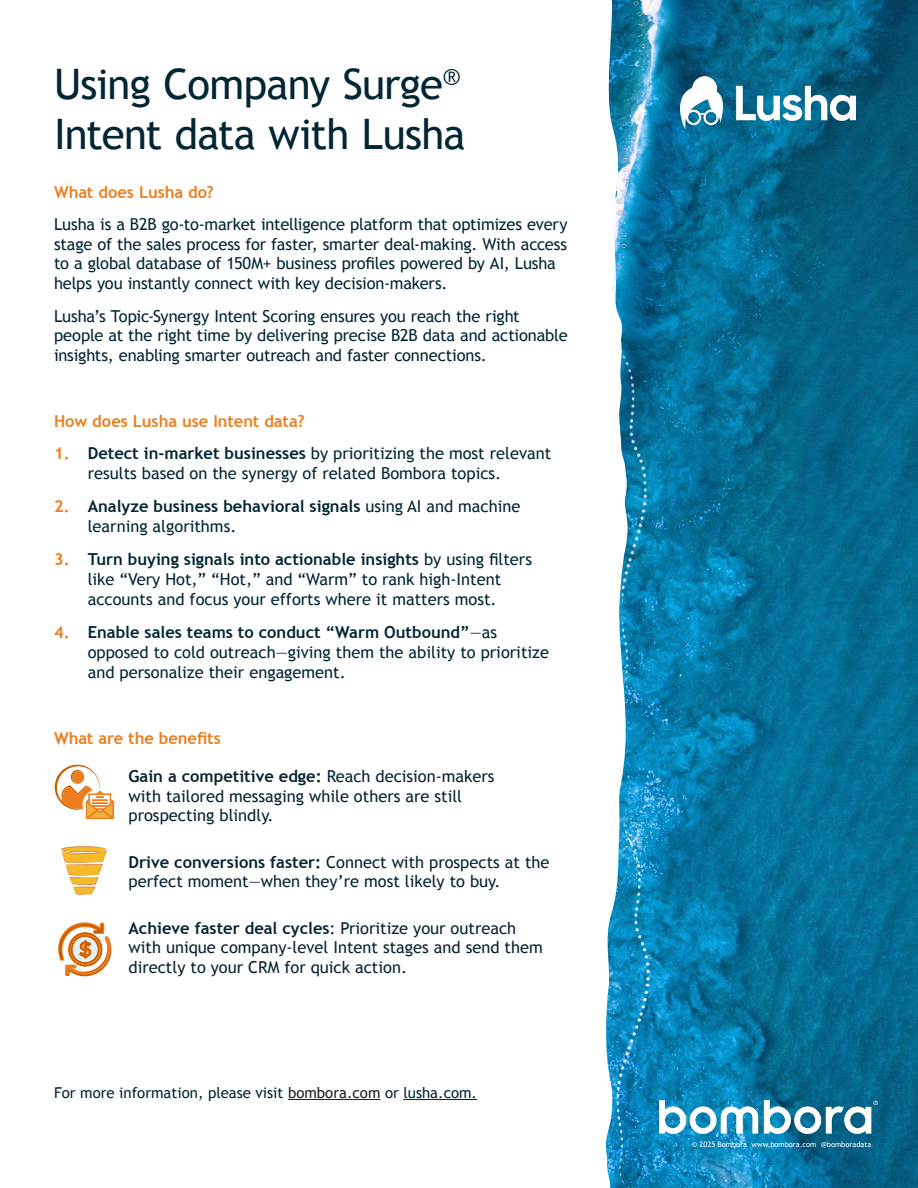
<style>
.page{position:relative;width:918px;height:1188px;background:#fff}
.page>*{position:absolute;margin:0;border:0;box-sizing:border-box;transform-origin:0 0}
.t1{font:42px/50.4px "Trebuchet MS";letter-spacing:-.02em;color:#022633}
.t2{font:16.5px/19.8px "Trebuchet MS";color:#022633}
.t3{font:16.5px/19.5px "Trebuchet MS";color:#082431}
.t4{font:700 16.5px "Trebuchet MS";letter-spacing:-.005em;color:#ec7e1e}
.t5{font:15px "Trebuchet MS";color:#022633}
.t6{font:7.5px "Trebuchet MS";color:#fff}
.s1{font-weight:700;color:#ec7e1e}
.s2{font-weight:700}
.s3{color:#231f20}
</style>
<div class="page">
<img style="left:605px;top:0;width:313px;height:1188px">
<img style="left:617px;top:810px;width:33px;height:378px">
<img style="left:619px;top:321px;width:37px;height:379px">
<img style="left:605px;top:0;width:53px;height:292px">
<img style="left:648px;top:1087px;width:238px;height:60px">
<hr style="left:288px;top:1099px;width:92px;height:1px;background:#231f20">
<hr style="left:403px;top:1099px;width:74px;height:1px;background:#022633">
<img style="left:681px;top:77px;width:175px;height:51px">
<svg style="left:55px;top:765px;width:59px;height:54px"></svg>
<svg style="left:58px;top:922px;width:54px;height:54px"></svg>
<svg style="left:61px;top:846px;width:46px;height:49px"></svg>
<h1 class="t1" style="left:54px;top:62px;width:413px">Using Company Surge<sup>®<br></sup>Intent data with Lusha</h1>
<p class="t4" style="left:54px;top:186px;width:161px">What does Lusha do?</p>
<p class="t2" style="left:54px;top:216px;width:515px">Lusha is a B2B go-to-market intelligence platform that optimizes every stage of the sales process for faster, smarter deal-making. With access to a global database of 150M+ business profiles powered by AI, Lusha helps you instantly connect with key decision-makers.</p>
<p class="t2" style="left:54px;top:308px;width:515px">Lusha’s Topic-Synergy Intent Scoring ensures you reach the right people at the right time by delivering precise B2B data and actionable insights, enabling smarter outreach and faster connections.</p>
<p class="t4" style="left:54px;top:415px;width:252px">How does Lusha use Intent data?</p>
<p class="t2" style="left:88px;top:445px;width:465px;text-indent:-34px"><span class="s1">1.</span> <span class="s2">Detect in-market businesses</span> by prioritizing the most relevant results based on the synergy of related Bombora topics.</p>
<p class="t2" style="left:88px;top:498px;width:434px;text-indent:-34px"><span class="s1">2.</span> <span class="s2">Analyze business behavioral signals</span> using AI and machine learning algorithms.</p>
<p class="t2" style="left:54px;top:550px;width:480px;text-align:center"><span class="s1">3.</span> <span class="s2">Turn buying signals into actionable insights</span> by using filters like “Very Hot,” “Hot,” and “Warm” to rank high-Intent accounts and focus your efforts where it matters most.</p>
<p class="t2" style="left:88px;top:624px;width:463px;text-indent:-34px"><span class="s1">4.</span> <span class="s2">Enable sales teams to conduct “Warm Outbound”</span>—as opposed to cold outreach—giving them the ability to prioritize and personalize their engagement.</p>
<p class="t4" style="left:54px;top:728px;width:169px">What are the benefits</p>
<p class="t3" style="left:129px;top:768px;width:368px"><span class="s2">Gain a competitive edge:</span> Reach decision-makers with tailored messaging while others are still prospecting blindly.</p>
<p class="t3" style="left:129px;top:854px;width:423px"><span class="s2">Drive conversions faster:</span> Connect with prospects at the perfect moment—when they’re most likely to buy.</p>
<p class="t3" style="left:129px;top:920px;width:416px"><span class="s2">Achieve faster deal cycles</span>: Prioritize your outreach with unique company-level Intent stages and send them directly to your CRM for quick action.</p>
<p class="t5" style="left:54px;top:1087px;width:425px">For more information, please visit <span class="s3">bombora.com</span> or lusha.com.</p>
<p class="t6" style="left:692px;top:1142px;width:181px">© 2025 Bombora www.bombora.com @bomboradata</p>
</div>
